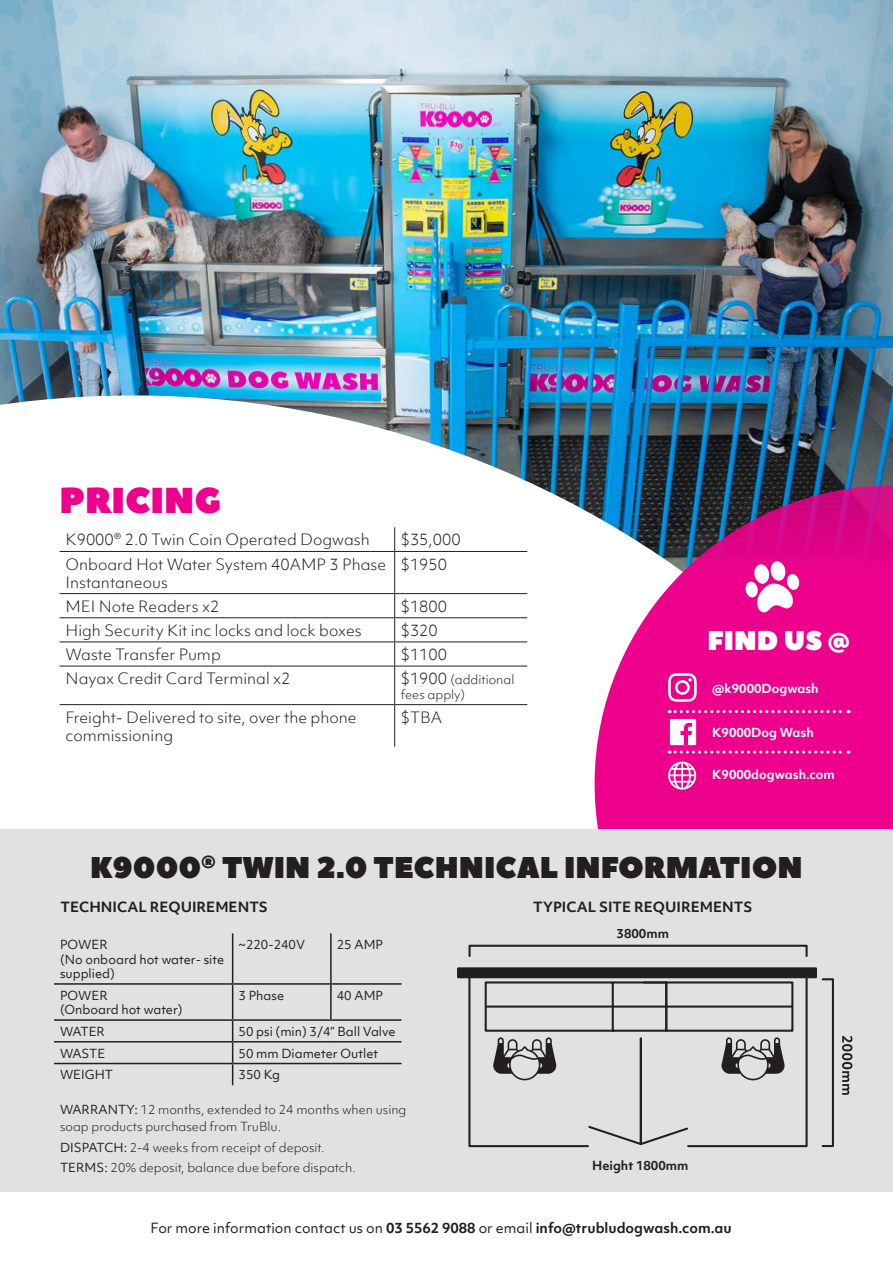
<style>
.page{position:relative;width:893px;height:1263px;background:#fff}
.page>*{position:absolute;margin:0;border:0;box-sizing:border-box;transform-origin:0 0}
.t1{font:36px "Peace Sans";color:#ec008c}
.t2{font:30px "Peace Sans";color:#231f20}
.t3{font:27px "Peace Sans";color:#fff}
.t4{font:300 15px/18px "Objektiv Mk 1";color:#231f20}
.t5{font:13.5px "Objektiv Mk 1";color:#231f20}
.t6{font:700 13.5px "Objektiv Mk 1";color:#231f20}
.t7{font:300 12px/16.5px "Objektiv Mk 1";color:#231f20}
.t8{font:12px/14.4px "Objektiv Mk 1";color:#231f20}
.t9{font:700 12px "Objektiv Mk 1";color:#fff}
.t10{font:700 12px "Objektiv Mk 1";color:#231f20}
.s1{font-size:15px}
.s2{font-weight:400}
.s3{font-weight:700}
</style>
<div class="page">
<img style="left:0;top:0;width:893px;height:395px">
<svg style="left:0;top:395px;width:893px;height:403px"></svg>
<svg style="left:595px;top:485px;width:298px;height:344px;fill:#ec008c"></svg>
<div style="left:0;top:829px;width:893px;height:363px;background:#e0e1e0"></div>
<hr style="left:232px;top:933px;width:1px;height:50px;background:#231f20">
<hr style="left:330px;top:933px;width:2px;height:50px;background:#231f20">
<hr style="left:54px;top:983px;width:179px;height:2px;background:#231f20">
<hr style="left:54px;top:1019px;width:179px;height:2px;background:#231f20">
<hr style="left:54px;top:1041px;width:179px;height:1px;background:#231f20">
<hr style="left:232px;top:985px;width:1px;height:34px;background:#231f20">
<hr style="left:233px;top:983px;width:98px;height:2px;background:#231f20">
<hr style="left:233px;top:1019px;width:98px;height:2px;background:#231f20">
<hr style="left:233px;top:1041px;width:98px;height:1px;background:#231f20">
<hr style="left:331px;top:1041px;width:70px;height:1px;background:#231f20">
<hr style="left:330px;top:985px;width:2px;height:34px;background:#231f20">
<hr style="left:331px;top:983px;width:70px;height:2px;background:#231f20">
<hr style="left:331px;top:1019px;width:70px;height:2px;background:#231f20">
<hr style="left:54px;top:1063px;width:179px;height:1px;background:#231f20">
<svg style="left:232px;top:1021px;width:1px;height:64px"></svg>
<hr style="left:233px;top:1063px;width:98px;height:1px;background:#231f20">
<hr style="left:331px;top:1063px;width:70px;height:1px;background:#231f20">
<svg style="left:394px;top:527px;width:1px;height:24px"></svg>
<hr style="left:60px;top:551px;width:335px;height:1px;background:#231f20">
<hr style="left:395px;top:551px;width:132px;height:1px;background:#231f20">
<hr style="left:394px;top:552px;width:1px;height:41px;background:#231f20">
<hr style="left:60px;top:593px;width:335px;height:1px;background:#231f20">
<hr style="left:395px;top:593px;width:132px;height:1px;background:#231f20">
<hr style="left:60px;top:617px;width:335px;height:1px;background:#231f20">
<hr style="left:395px;top:617px;width:132px;height:1px;background:#231f20">
<hr style="left:60px;top:641px;width:335px;height:1px;background:#231f20">
<hr style="left:395px;top:641px;width:132px;height:1px;background:#231f20">
<svg style="left:394px;top:594px;width:1px;height:72px"></svg>
<hr style="left:60px;top:666px;width:335px;height:1px;background:#231f20">
<hr style="left:395px;top:666px;width:132px;height:1px;background:#231f20">
<hr style="left:394px;top:666px;width:1px;height:38px;background:#231f20">
<hr style="left:60px;top:704px;width:335px;height:1px;background:#231f20">
<hr style="left:395px;top:704px;width:132px;height:1px;background:#231f20">
<hr style="left:394px;top:705px;width:1px;height:42px;background:#231f20">
<div style="left:457px;top:968px;width:360px;height:9px;background:#231f20"></div>
<div style="left:457px;top:967px;width:360px;height:11px;border:2px solid #231f20"></div>
<div style="left:468px;top:945px;width:340px;height:12px;border:2px solid #231f20"></div>
<svg style="left:668px;top:673px;width:29px;height:29px"></svg>
<div style="left:670px;top:719px;width:26px;height:26px;background:#fff"></div>
<svg style="left:668px;top:762px;width:28px;height:28px"></svg>
<svg style="left:745px;top:561px;width:55px;height:53px"></svg>
<svg style="left:669px;top:710px;width:180px;height:3px"></svg>
<svg style="left:669px;top:723px;width:180px;height:30px"></svg>
<svg style="left:842px;top:1036px;width:10px;height:59px"></svg>
<div style="left:822px;top:978px;width:12px;height:169px;border:2px solid #231f20"></div>
<svg style="left:467px;top:975px;width:342px;height:173px"></svg>
<h1 class="t1" style="left:60px;top:476px;width:163px">PRICING</h1>
<p class="t4" style="left:66px;top:531px;width:306px">K9000® 2.0 Twin Coin Operated Dogwash</p>
<p class="t4" style="left:401px;top:531px;width:62px">$35,000</p>
<p class="t4" style="left:66px;top:555px;width:322px">Onboard Hot Water System 40AMP 3 Phase<br>Instantaneous</p>
<p class="t4" style="left:401px;top:555px;width:48px">$1950</p>
<p class="t4" style="left:66px;top:597px;width:155px">MEI Note Readers x2</p>
<p class="t4" style="left:401px;top:597px;width:48px">$1800</p>
<p class="t4" style="left:66px;top:621px;width:298px">High Security Kit inc locks and lock boxes</p>
<p class="t4" style="left:401px;top:621px;width:39px">$320</p>
<p class="t4" style="left:66px;top:645px;width:157px">Waste Transfer Pump</p>
<p class="t4" style="left:401px;top:645px;width:48px">$1100</p>
<p class="t4" style="left:66px;top:669px;width:226px">Nayax Credit Card Terminal x2</p>
<p class="t7" style="left:401px;top:672px;width:115px;line-height:14.4px"><span class="s1">$1900</span> (additional fees apply)</p>
<p class="t4" style="left:66px;top:708px;width:292px">Freight- Delivered to site, over the phone commissioning</p>
<p class="t4" style="left:401px;top:708px;width:43px">$TBA</p>
<h3 class="t3" style="left:708px;top:622px;width:144px">FIND US @</h3>
<p class="t9" style="left:712px;top:680px;width:108px">@k9000Dogwash</p>
<p class="t9" style="left:712px;top:724px;width:103px">K9000Dog Wash</p>
<p class="t9" style="left:712px;top:766px;width:124px">K9000dogwash.com</p>
<h2 class="t2" style="left:90px;top:847px;width:714px">K9000<sup>®</sup> TWIN 2.0 TECHNICAL INFORMATION</h2>
<p class="t6" style="left:61px;top:897px;width:209px">TECHNICAL REQUIREMENTS</p>
<p class="t6" style="left:533px;top:897px;width:221px">TYPICAL SITE REQUIREMENTS</p>
<p class="t8" style="left:60px;top:937px;width:166px">POWER<br>(No onboard hot water- site supplied)</p>
<p class="t8" style="left:239px;top:937px;width:68px">~220-240V</p>
<p class="t8" style="left:337px;top:937px;width:48px">25 AMP</p>
<p class="t8" style="left:60px;top:988px;width:124px">POWER<br>(Onboard hot water)</p>
<p class="t8" style="left:239px;top:988px;width:47px">3 Phase</p>
<p class="t8" style="left:337px;top:988px;width:48px">40 AMP</p>
<p class="t8" style="left:60px;top:1024px;width:47px">WATER</p>
<p class="t8" style="left:239px;top:1024px;width:158px">50 psi (min) 3/4” Ball Valve</p>
<p class="t8" style="left:60px;top:1046px;width:47px">WASTE</p>
<p class="t8" style="left:239px;top:1046px;width:141px">50 mm Diameter Outlet</p>
<p class="t8" style="left:60px;top:1067px;width:54px">WEIGHT</p>
<p class="t8" style="left:239px;top:1067px;width:43px">350 Kg</p>
<p class="t7" style="left:60px;top:1101px;width:348px"><span class="s2">WARRANTY:</span> 12 months, extended to 24 months when using soap products purchased from TruBlu.</p>
<p class="t7" style="left:60px;top:1137px;width:297px;line-height:20.7px"><span class="s2">DISPATCH:</span> 2-4 weeks from receipt of deposit.<br><span class="s2">TERMS:</span> 20% deposit, balance due before dispatch.</p>
<p class="t10" style="left:617px;top:925px;width:54px">3800mm</p>
<p class="t10" style="left:592px;top:1156px;width:98px">Height 1800mm</p>
<p class="t5" style="left:151px;top:1218px;width:582px">For more information contact us on <span class="s3">03 5562 9088</span> or email <span class="s3">info@trubludogwash.com.au</span></p>
</div>
